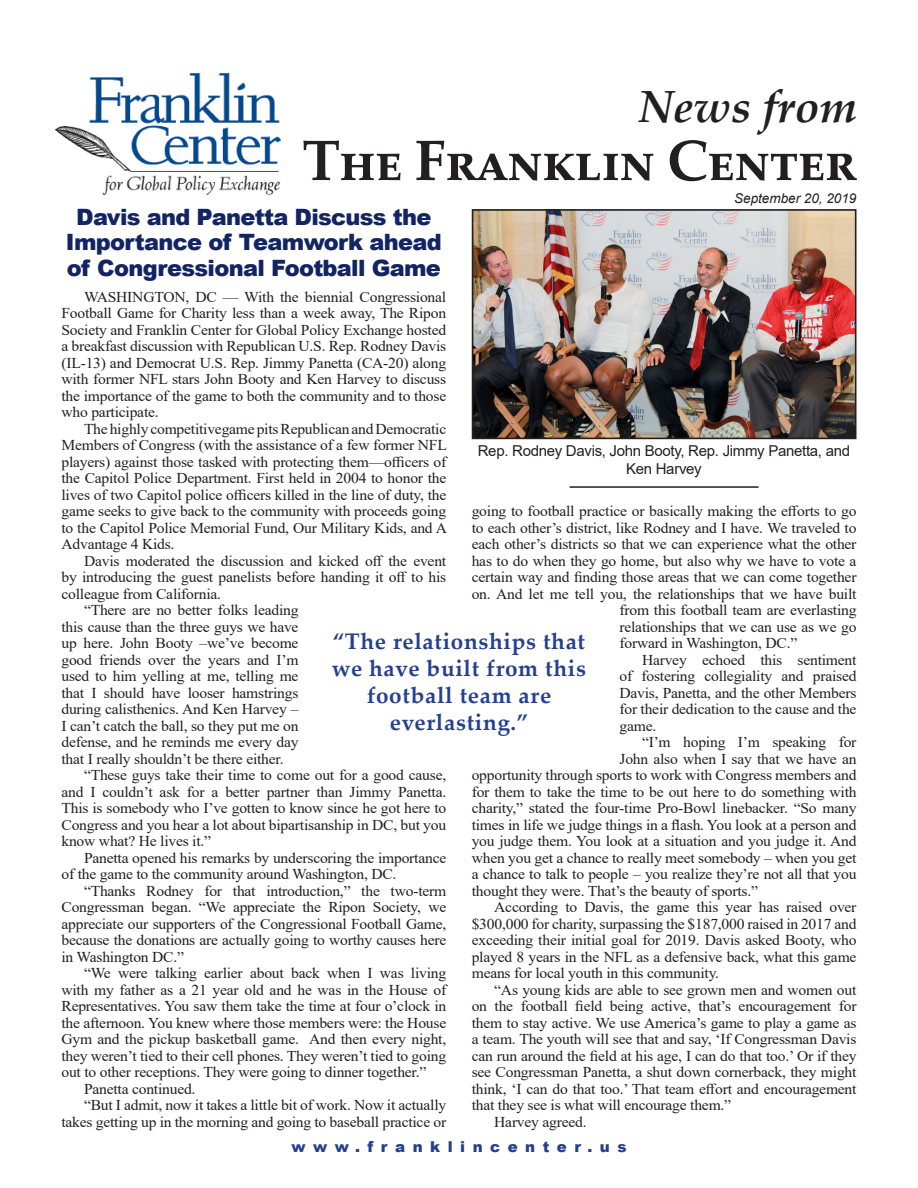
<style>
.page{position:relative;width:918px;height:1188px;background:#fff}
.page>*{position:absolute;margin:0;border:0;box-sizing:border-box;transform-origin:0 0}
.t1{font:700 57px "Palatino Linotype";letter-spacing:-.025em;color:#231f20}
.t2{font:italic 700 45px "Palatino Linotype";color:#231f20}
.t3{font:900 22.5px/25.5px "Arial";letter-spacing:-.03em;color:#122463;text-align:center}
.t4{font:700 22.5px/27px "Palatino Linotype";letter-spacing:.03em;color:#25408f;text-align:center}
.t5{font:15px/16.5px "Times New Roman";letter-spacing:-.015em;color:#231f20;text-align:justify;scale:1.04 1}
.t6{font:15px/18px "Arial";letter-spacing:-.02em;color:#231f20;text-align:center}
.t7{font:900 15px "Arial";letter-spacing:.5em;color:#253f8e}
.t8{font:italic 13.5px "Arial";color:#231f20}
</style>
<div class="page">
<hr style="left:570px;top:486px;width:189px;height:2px;background:#231f20">
<img style="left:475px;top:212px;width:379px;height:224px">
<div style="left:472px;top:209px;width:385px;height:230px;border:2px solid #231f20"></div>
<img style="left:56px;top:72px;width:225px;height:123px">
<p class="t2" style="left:639px;top:74px;width:220px">News from</p>
<p class="t1" style="left:302px;top:120px;width:556px">The Franklin Center</p>
<p class="t3" style="left:66px;top:203px;width:377px">Davis and Panetta Discuss the<br>Importance of Teamwork ahead of Congressional Football Game</p>
<p class="t8" style="left:734px;top:190px;width:124px">September 20, 2019</p>
<p class="t5" style="left:62px;top:288px;width:372px;text-indent:22px">WASHINGTON, DC — With the biennial Congressional Football Game for Charity less than a week away, The Ripon Society and Franklin Center for Global Policy Exchange hosted a breakfast discussion with Republican U.S. Rep. Rodney Davis (IL-13) and Democrat U.S. Rep. Jimmy Panetta (CA-20) along with former NFL stars John Booty and Ken Harvey to discuss the importance of the game to both the community and to those who participate.</p>
<p class="t5" style="left:62px;top:420px;width:372px;text-indent:22px">The highly competitivegame pits Republican and Democratic Members of Congress (with the assistance of a few former NFL players) against those tasked with protecting them—officers of the Capitol Police Department. First held in 2004 to honor the lives of two Capitol police officers killed in the line of duty, the game seeks to give back to the community with proceeds going to the Capitol Police Memorial Fund, Our Military Kids, and A Advantage 4 Kids.</p>
<p class="t5" style="left:62px;top:552px;width:371px;text-indent:22px">Davis moderated the discussion and kicked off the event by introducing the guest panelists before handing it off to his colleague from California.</p>
<p class="t5" style="left:62px;top:601px;width:229px;text-indent:22px">“There are no better folks leading this cause than the three guys we have up here. John Booty –we’ve become good friends over the years and I’m used to him yelling at me, telling me that I should have looser hamstrings during calisthenics. And Ken Harvey – I can’t catch the ball, so they put me on defense, and he reminds me every day that I really shouldn’t be there either.</p>
<p class="t5" style="left:62px;top:766px;width:372px;text-indent:22px">“These guys take their time to come out for a good cause, and I couldn’t ask for a better partner than Jimmy Panetta.<br>This is somebody who I’ve gotten to know since he got here to Congress and you hear a lot about bipartisanship in DC, but you know what? He lives it.”</p>
<p class="t5" style="left:62px;top:849px;width:372px;text-indent:22px">Panetta opened his remarks by underscoring the importance of the game to the community around Washington, DC.</p>
<p class="t5" style="left:62px;top:882px;width:372px;text-indent:22px">“Thanks Rodney for that introduction,” the two-term Congressman began. “We appreciate the Ripon Society, we appreciate our supporters of the Congressional Football Game, because the donations are actually going to worthy causes here in Washington DC.”</p>
<p class="t5" style="left:62px;top:964px;width:372px;text-indent:22px">“We were talking earlier about back when I was living with my father as a 21 year old and he was in the House of Representatives. You saw them take the time at four o’clock in the afternoon. You knew where those members were: the House Gym and the pickup basketball game. And then every night, they weren’t tied to their cell phones. They weren’t tied to going out to other receptions. They were going to dinner together.”</p>
<p class="t5" style="left:84px;top:1080px;width:109px">Panetta continued.</p>
<p class="t5" style="left:62px;top:1096px;width:372px;text-align:right">“But I admit, now it takes a little bit of work. Now it actually takes getting up in the morning and going to baseball practice or</p>
<p class="t6" style="left:478px;top:442px;width:374px">Rep. Rodney Davis, John Booty, Rep. Jimmy Panetta, and<br>Ken Harvey</p>
<p class="t5" style="left:472px;top:502px;width:372px">going to football practice or basically making the efforts to go</p>
<p class="t5" style="left:472px;top:519px;width:371px">to each other’s district, like Rodney and I have. We traveled to</p>
<p class="t5" style="left:472px;top:535px;width:371px">each other’s districts so that we can experience what the other</p>
<p class="t5" style="left:472px;top:552px;width:371px">has to do when they go home, but also why we have to vote a</p>
<p class="t5" style="left:472px;top:568px;width:372px">certain way and finding those areas that we can come together</p>
<p class="t5" style="left:472px;top:585px;width:372px">on. And let me tell you, the relationships that we have built</p>
<p class="t5" style="left:620px;top:601px;width:229px">from this football team are everlasting</p>
<p class="t5" style="left:620px;top:618px;width:229px">relationships that we can use as we go</p>
<p class="t5" style="left:620px;top:634px;width:172px">forward in Washington, DC.”</p>
<p class="t5" style="left:620px;top:651px;width:229px;text-indent:22px">Harvey echoed this sentiment of fostering collegiality and praised Davis, Panetta, and the other Members for their dedication to the cause and the game.</p>
<p class="t5" style="left:642px;top:733px;width:208px">“I’m hoping I’m speaking for</p>
<p class="t5" style="left:620px;top:750px;width:229px">John also when I say that we have an</p>
<p class="t5" style="left:472px;top:766px;width:371px">opportunity through sports to work with Congress members and</p>
<p class="t5" style="left:472px;top:783px;width:372px">for them to take the time to be out here to do something with</p>
<p class="t5" style="left:472px;top:799px;width:372px">charity,” stated the four-time Pro-Bowl linebacker. “So many</p>
<p class="t5" style="left:472px;top:816px;width:371px">times in life we judge things in a flash. You look at a person and</p>
<p class="t5" style="left:472px;top:832px;width:372px">you judge them. You look at a situation and you judge it. And</p>
<p class="t5" style="left:472px;top:849px;width:372px">when you get a chance to really meet somebody – when you get</p>
<p class="t5" style="left:472px;top:865px;width:372px">a chance to talk to people – you realize they’re not all that you</p>
<p class="t5" style="left:472px;top:882px;width:277px">thought they were. That’s the beauty of sports.”</p>
<p class="t5" style="left:472px;top:898px;width:372px;text-indent:22px">According to Davis, the game this year has raised over $300,000 for charity, surpassing the $187,000 raised in 2017 and exceeding their initial goal for 2019. Davis asked Booty, who played 8 years in the NFL as a defensive back, what this game means for local youth in this community.</p>
<p class="t5" style="left:472px;top:981px;width:372px;text-indent:22px">“As young kids are able to see grown men and women out on the football field being active, that’s encouragement for them to stay active. We use America’s game to play a game as a team. The youth will see that and say, ‘If Congressman Davis can run around the field at his age, I can do that too.’ Or if they see Congressman Panetta, a shut down cornerback, they might think, ‘I can do that too.’ That team effort and encouragement that they see is what will encourage them.”</p>
<p class="t5" style="left:494px;top:1113px;width:90px">Harvey agreed.</p>
<p class="t4" style="left:332px;top:627px;width:256px">“The relationships that we have built from this football team are</p>
<p class="t4" style="left:390px;top:708px;width:140px">everlasting.”</p>
<p class="t7" style="left:291px;top:1136px;width:337px">www.franklincenter.us</p>
</div>
